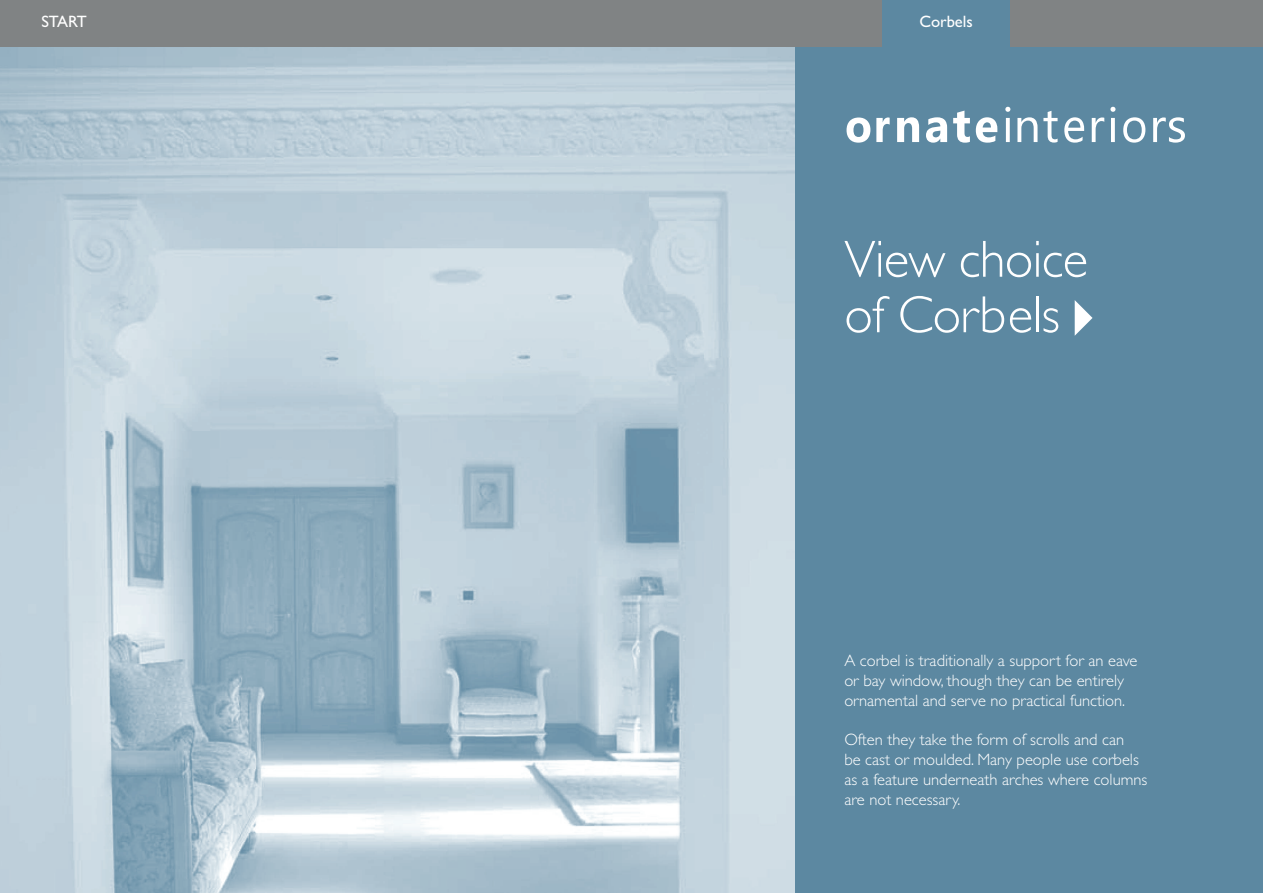
<style>
.page{position:relative;width:1263px;height:893px;background:#5c88a1}
.page>*{position:absolute;margin:0;border:0;box-sizing:border-box;transform-origin:0 0}
.t1{font:300 52.5px/55.5px "Gill Sans";letter-spacing:-.015em;color:#fff}
.t2{font:300 16.5px/19.8px "Gill Sans";color:#fff}
.t3{font:16.5px "Gill Sans";color:#fff}
</style>
<div class="page">
<img style="left:0;top:47px;width:794px;height:846px">
<svg style="left:1005px;top:107px;width:5px;height:35px"></svg>
<svg style="left:876px;top:117px;width:14px;height:25px"></svg>
<svg style="left:1017px;top:117px;width:20px;height:25px"></svg>
<svg style="left:1043px;top:111px;width:14px;height:32px"></svg>
<svg style="left:1064px;top:117px;width:20px;height:26px"></svg>
<svg style="left:1092px;top:117px;width:12px;height:25px"></svg>
<svg style="left:1110px;top:107px;width:5px;height:35px"></svg>
<svg style="left:1123px;top:117px;width:22px;height:26px"></svg>
<svg style="left:1153px;top:117px;width:32px;height:26px"></svg>
<svg style="left:846px;top:118px;width:24px;height:25px"></svg>
<svg style="left:897px;top:117px;width:22px;height:25px"></svg>
<svg style="left:926px;top:117px;width:21px;height:26px"></svg>
<svg style="left:953px;top:111px;width:17px;height:32px"></svg>
<svg style="left:976px;top:117px;width:21px;height:26px"></svg>
<div style="left:0;top:0;width:127px;height:47px;background:#808384"></div>
<div style="left:127px;top:0;width:126px;height:47px;background:#808384"></div>
<div style="left:252px;top:0;width:127px;height:47px;background:#808384"></div>
<div style="left:378px;top:0;width:126px;height:47px;background:#808384"></div>
<div style="left:504px;top:0;width:127px;height:47px;background:#808384"></div>
<div style="left:630px;top:0;width:127px;height:47px;background:#808384"></div>
<div style="left:755px;top:0;width:127px;height:47px;background:#808384"></div>
<div style="left:1010px;top:0;width:126px;height:47px;background:#808384"></div>
<div style="left:1136px;top:0;width:127px;height:47px;background:#808384"></div>
<svg style="left:1075px;top:300px;width:17px;height:36px"></svg>
<p class="t3" style="left:41px;top:11px;width:47px">START</p>
<p class="t3" style="left:919px;top:11px;width:55px">Corbels</p>
<h1 class="t1" style="left:844px;top:231px;width:245px">View choice of Corbels</h1>
<p class="t2" style="left:844px;top:650px;width:295px">A corbel is traditionally a support for an eave or bay window, though they can be entirely ornamental and serve no practical function.</p>
<p class="t2" style="left:844px;top:730px;width:305px">Often they take the form of scrolls and can<br>be cast or moulded. Many people use corbels as a feature underneath arches where columns are not necessary.</p>
</div>
